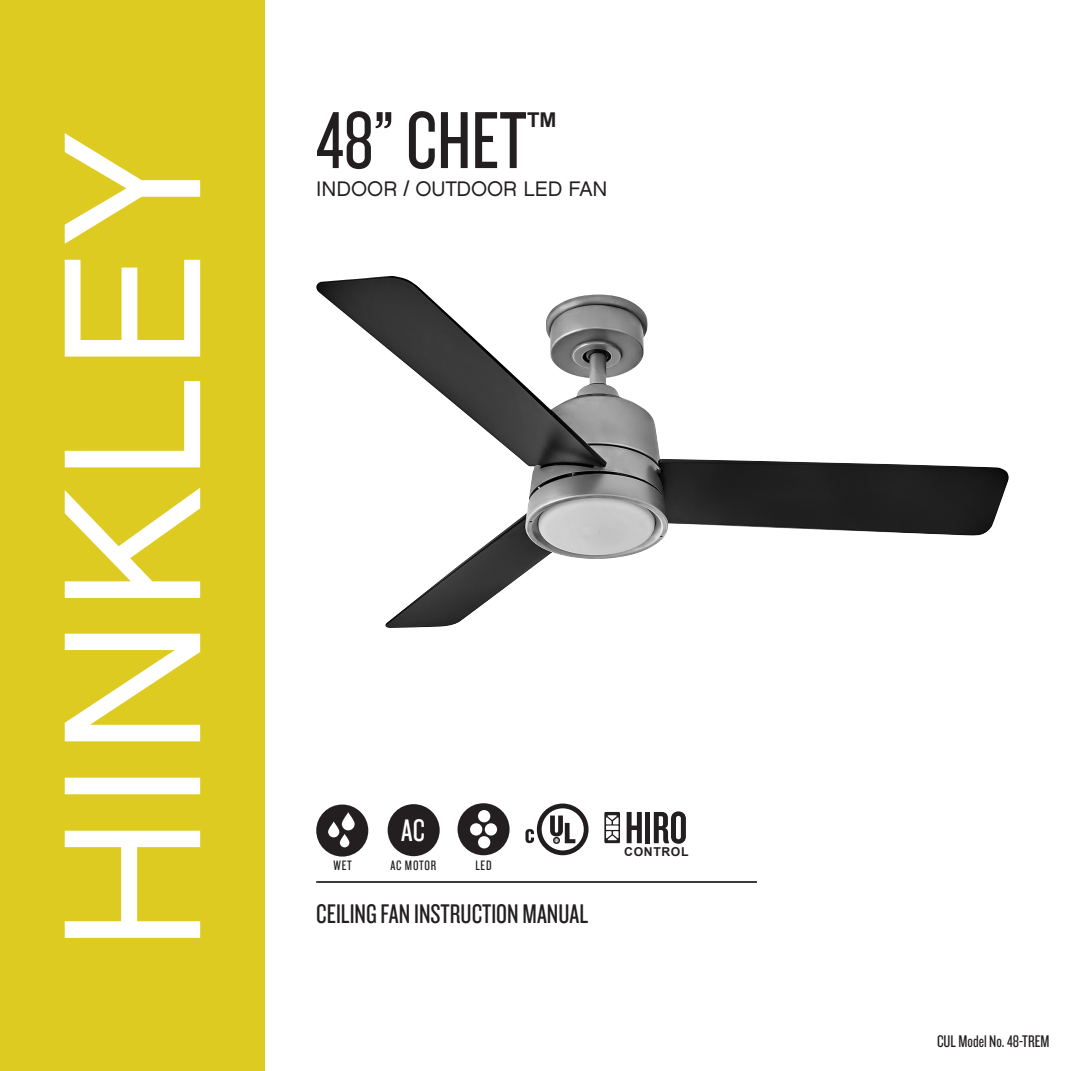
<style>
.page{position:relative;width:1071px;height:1071px;background:#fff}
.page>*{position:absolute;margin:0;border:0;box-sizing:border-box;transform-origin:0 0}
.t1{font:84px "Knockout HTF28 Junior Featherwt";color:#231f20}
.t2{font:32.38px "Knockout HTF28 Junior Featherwt";color:#fff}
.t3{font:28px "Knockout HTF28 Junior Featherwt";color:#231f20}
.t4{font:21px "Chalet London Nineteen Sixty";color:#231f20}
.t5{font:700 20.47px "Arial";color:#231f20}
.t6{font:17.5px "Knockout HTF28 Junior Featherwt";color:#231f20}
.t7{font:14.17px "Knockout HTF28 Junior Featherwt";letter-spacing:.05em;color:#231f20}
.t8{font:700 12.25px "Arial";letter-spacing:.05em;color:#231f20}
</style>
<div class="page">
<div style="left:0;top:0;width:265px;height:1071px;background:#decb21"></div>
<svg style="left:65px;top:133px;width:135px;height:805px"></svg>
<img style="left:316px;top:276px;width:693px;height:352px">
<hr style="left:316px;top:881px;width:441px;height:2px;background:#231f20">
<div style="left:458px;top:803px;width:52px;height:52px;background:#231f20;border-radius:50%"></div>
<div style="left:470px;top:823px;width:12px;height:13px;background:#fff;border-radius:50%"></div>
<div style="left:478px;top:836px;width:12px;height:12px;background:#fff;border-radius:50%"></div>
<div style="left:478px;top:810px;width:12px;height:12px;background:#fff;border-radius:50%"></div>
<div style="left:485px;top:823px;width:12px;height:13px;background:#fff;border-radius:50%"></div>
<div style="left:388px;top:804px;width:52px;height:52px;background:#231f20;border-radius:50%"></div>
<svg style="left:525px;top:829px;width:9px;height:14px"></svg>
<div style="left:537px;top:804px;width:52px;height:51px;background:#211d1e;border-radius:50%"></div>
<div style="left:542px;top:808px;width:42px;height:42px;background:#fff;border-radius:50%"></div>
<svg style="left:550px;top:816px;width:25px;height:27px"></svg>
<div style="left:553px;top:837px;width:7px;height:7px;border:2px solid #211d1e;border-radius:50%"></div>
<svg style="left:627px;top:812px;width:15px;height:31px"></svg>
<div style="left:645px;top:812px;width:5px;height:31px;background:#231f20"></div>
<svg style="left:654px;top:811px;width:32px;height:33px"></svg>
<svg style="left:604px;top:812px;width:16px;height:31px"></svg>
<hr style="left:606px;top:826px;width:13px;height:4px;background:#fff">
<svg style="left:606px;top:831px;width:13px;height:9px"></svg>
<svg style="left:606px;top:815px;width:13px;height:9px"></svg>
<div style="left:316px;top:805px;width:52px;height:52px;background:#231f20;border-radius:50%"></div>
<svg style="left:328px;top:812px;width:27px;height:35px"></svg>
<h1 class="t1" style="left:316px;top:98px;width:212px">48” CHET</h1>
<p class="t5" style="left:527px;top:106px;width:31px">TM</p>
<p class="t4" style="left:316px;top:176px;width:293px">INDOOR / OUTDOOR LED FAN</p>
<p class="t7" style="left:334px;top:858px;width:20px">WET</p>
<p class="t2" style="left:401px;top:814px;width:25px">AC</p>
<p class="t7" style="left:391px;top:858px;width:47px">AC MOTOR</p>
<p class="t7" style="left:475px;top:858px;width:18px">LED</p>
<p class="t3" style="left:316px;top:900px;width:273px">CEILING FAN INSTRUCTION MANUAL</p>
<p class="t8" style="left:624px;top:844px;width:66px">CONTROL</p>
<p class="t6" style="left:937px;top:1033px;width:114px">CUL Model No. 48-TREM</p>
</div>
